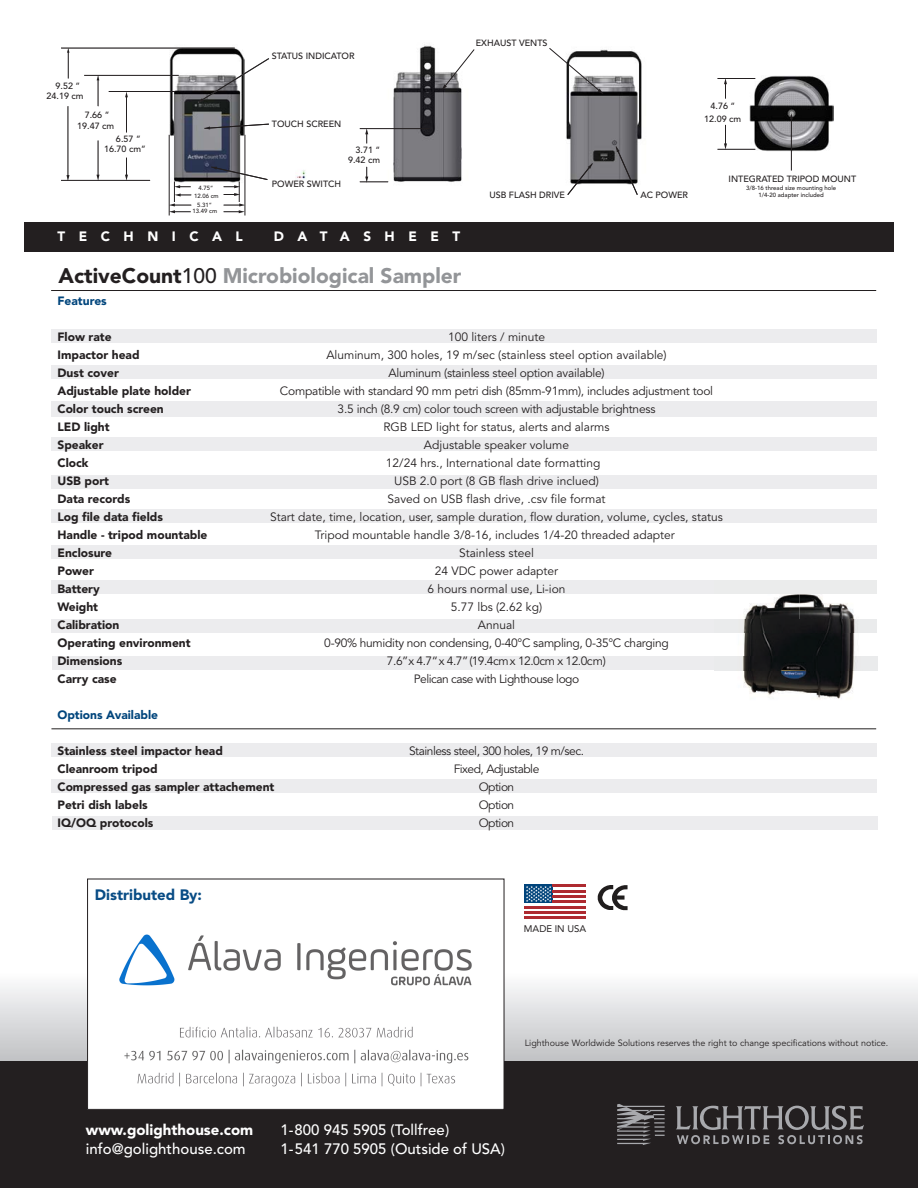
<style>
.page{position:relative;width:918px;height:1188px;background:#fff}
.page>*{position:absolute;margin:0;border:0;box-sizing:border-box;transform-origin:0 0}
.t1{font:900 21px "Avenir";color:#939598}
.t2{font:500 15px/19.5px "Avenir";color:#fff}
.t3{font:900 15px "Avenir";color:#fff}
.t4{font:900 15px "Avenir";color:#084c85}
.t5{font:900 13.5px "Avenir";letter-spacing:1em;color:#fff}
.t6{font:12px/18px "Avenir";color:#231f20;text-align:center}
.t7{font:900 12px/18px "Avenir";color:#231f20}
.t8{font:12px/18px "Avenir";letter-spacing:-.04em;color:#231f20;text-align:center}
.t9{font:900 12px "Avenir";color:#00457c}
.t10{font:9.6px "Avenir";color:#231f20}
.t11{font:500 9px/12.5px "Avenir";color:#231f20;text-align:center}
.t12{font:9px "Avenir";color:#231f20}
.t13{font:500 6px/7.2px "Avenir";color:#231f20;text-align:center}
.s1{color:#231f20}
.s2{font-weight:500;color:#231f20}
</style>
<div class="page">
<div style="left:53px;top:816px;width:825px;height:14px;background:#ececee"></div>
<div style="left:51px;top:475px;width:825px;height:14px;background:#ececee"></div>
<img style="left:566px;top:49px;width:168px;height:135px">
<img style="left:297px;top:44px;width:165px;height:139px">
<div style="left:0;top:972px;width:918px;height:95px;background:linear-gradient(to bottom,#fdfdfe,#bcbdc0)"></div>
<svg style="left:598px;top:885px;width:30px;height:25px"></svg>
<svg style="left:525px;top:885px;width:28px;height:18px"></svg>
<svg style="left:526px;top:886px;width:25px;height:16px"></svg>
<hr style="left:553px;top:885px;width:33px;height:2px;background:#ae2a30">
<hr style="left:553px;top:890px;width:33px;height:3px;background:#ae2a30">
<hr style="left:553px;top:895px;width:33px;height:3px;background:#ae2a30">
<hr style="left:553px;top:901px;width:33px;height:2px;background:#ae2a30">
<hr style="left:524px;top:906px;width:62px;height:3px;background:#ae2a30">
<hr style="left:524px;top:911px;width:62px;height:3px;background:#ae2a30">
<hr style="left:524px;top:917px;width:62px;height:2px;background:#ae2a30">
<div style="left:0;top:1062px;width:918px;height:126px;background:#231f20"></div>
<svg style="left:676px;top:1105px;width:188px;height:39px"></svg>
<svg style="left:617px;top:1104px;width:48px;height:41px"></svg>
<div style="left:25px;top:222px;width:869px;height:29px;background:#231f20"></div>
<div style="left:51px;top:329px;width:825px;height:14px;background:#ececee"></div>
<div style="left:51px;top:780px;width:825px;height:13px;background:#ececee"></div>
<div style="left:51px;top:744px;width:825px;height:13px;background:#ececee"></div>
<div style="left:51px;top:366px;width:825px;height:13px;background:#ececee"></div>
<div style="left:51px;top:402px;width:825px;height:15px;background:#ececee"></div>
<div style="left:51px;top:438px;width:825px;height:13px;background:#ececee"></div>
<div style="left:51px;top:510px;width:825px;height:13px;background:#ececee"></div>
<div style="left:51px;top:546px;width:825px;height:13px;background:#ececee"></div>
<div style="left:51px;top:619px;width:825px;height:14px;background:#ececee"></div>
<div style="left:51px;top:580px;width:825px;height:14px;background:#ececee"></div>
<div style="left:53px;top:657px;width:825px;height:13px;background:#ececee"></div>
<hr style="left:51px;top:290px;width:825px;height:1px;background:#231f20">
<hr style="left:51px;top:728px;width:825px;height:1px;background:#231f20">
<div style="left:88px;top:879px;width:416px;height:230px;background:#fff"></div>
<div style="left:87px;top:879px;width:417px;height:231px;border:1px solid #231f20"></div>
<img style="left:169px;top:48px;width:76px;height:134px">
<img style="left:749px;top:76px;width:84px;height:76px">
<hr style="left:61px;top:180px;width:89px;height:1px;background:#231f20">
<hr style="left:61px;top:47px;width:174px;height:2px;background:#231f20">
<hr style="left:109px;top:91px;width:66px;height:1px;background:#231f20">
<svg style="left:67px;top:48px;width:2px;height:30px"></svg>
<hr style="left:84px;top:75px;width:95px;height:1px;background:#231f20">
<hr style="left:68px;top:106px;width:1px;height:70px;background:#231f20">
<svg style="left:66px;top:175px;width:4px;height:6px"></svg>
<svg style="left:97px;top:75px;width:2px;height:31px"></svg>
<hr style="left:98px;top:141px;width:1px;height:35px;background:#231f20">
<svg style="left:96px;top:175px;width:4px;height:5px"></svg>
<svg style="left:125px;top:158px;width:3px;height:22px"></svg>
<hr style="left:126px;top:96px;width:1px;height:36px;background:#231f20">
<hr style="left:360px;top:128px;width:70px;height:1px;background:#231f20">
<svg style="left:360px;top:167px;width:28px;height:16px"></svg>
<svg style="left:365px;top:129px;width:3px;height:14px"></svg>
<svg style="left:204px;top:123px;width:65px;height:7px"></svg>
<svg style="left:198px;top:58px;width:71px;height:45px"></svg>
<svg style="left:567px;top:163px;width:25px;height:32px"></svg>
<svg style="left:616px;top:147px;width:22px;height:48px"></svg>
<hr style="left:791px;top:118px;width:1px;height:53px;background:#231f20">
<svg style="left:790px;top:114px;width:3px;height:5px"></svg>
<hr style="left:169px;top:135px;width:1px;height:80px;background:#231f20">
<hr style="left:245px;top:135px;width:1px;height:80px;background:#231f20">
<svg style="left:211px;top:167px;width:57px;height:46px"></svg>
<svg style="left:169px;top:181px;width:22px;height:32px"></svg>
<hr style="left:718px;top:149px;width:37px;height:1px;background:#231f20">
<hr style="left:718px;top:78px;width:37px;height:1px;background:#231f20">
<svg style="left:724px;top:79px;width:3px;height:20px"></svg>
<svg style="left:724px;top:125px;width:3px;height:24px"></svg>
<svg style="left:442px;top:49px;width:33px;height:41px"></svg>
<svg style="left:549px;top:48px;width:55px;height:46px"></svg>
<img style="left:744px;top:594px;width:98px;height:25px">
<img style="left:842px;top:580px;width:36px;height:115px">
<img style="left:714px;top:633px;width:128px;height:24px">
<img style="left:714px;top:670px;width:128px;height:29px">
<img style="left:743px;top:619px;width:133px;height:14px">
<img style="left:842px;top:580px;width:34px;height:14px">
<img style="left:743px;top:657px;width:135px;height:13px">
<img style="left:119px;top:934px;width:353px;height:153px">
<p class="t11" style="left:56px;top:80px;width:26px">9.52 ”</p>
<p class="t11" style="left:46px;top:90px;width:39px">24.19 cm</p>
<p class="t11" style="left:77px;top:120px;width:39px">19.47 cm</p>
<p class="t11" style="left:104px;top:143px;width:43px">16.70 cm”</p>
<p class="t11" style="left:85px;top:109px;width:26px">7.66 ”</p>
<p class="t11" style="left:116px;top:133px;width:26px">6.57 ”</p>
<p class="t13" style="left:198px;top:185px;width:16px">4.75“</p>
<p class="t13" style="left:194px;top:193px;width:26px">12.06 cm</p>
<p class="t13" style="left:192px;top:208px;width:26px">13.49 cm</p>
<p class="t13" style="left:197px;top:201px;width:16px">5.31“</p>
<p class="t11" style="left:272px;top:49px;width:84px">STATUS INDICATOR</p>
<p class="t11" style="left:272px;top:118px;width:71px">TOUCH SCREEN</p>
<p class="t11" style="left:356px;top:144px;width:26px">3.71 “</p>
<p class="t11" style="left:272px;top:178px;width:71px">POWER SWITCH</p>
<p class="t11" style="left:348px;top:154px;width:34px">9.42 cm</p>
<p class="t5" style="left:58px;top:228px;width:187px">TECHNICAL</p>
<p class="t5" style="left:274px;top:228px;width:188px">DATASHEET</p>
<h1 class="t1" style="left:59px;top:263px;width:404px"><span class="s1">ActiveCount</span><span class="s2">100</span> Microbiological Sampler</h1>
<p class="t11" style="left:476px;top:37px;width:73px">EXHAUST VENTS</p>
<p class="t11" style="left:489px;top:189px;width:77px">USB FLASH DRIVE</p>
<p class="t11" style="left:640px;top:189px;width:49px">AC POWER</p>
<p class="t11" style="left:704px;top:100px;width:39px">4.76 “<br>12.09 cm</p>
<p class="t11" style="left:729px;top:172px;width:129px">INTEGRATED TRIPOD MOUNT</p>
<p class="t13" style="left:746px;top:185px;width:91px">3/8-16 thread size mounting hole<br>1/4-20 adapter included</p>
<p class="t9" style="left:57px;top:293px;width:51px">Features</p>
<p class="t7" style="left:57px;top:328px;width:151px">Flow rate<br>Impactor head<br>Dust cover<br>Adjustable plate holder<br>Color touch screen<br>LED light<br>Speaker<br>Clock<br>USB port<br>Data records<br>Log file data fields<br>Handle - tripod mountable<br>Enclosure<br>Power<br>Battery<br>Weight<br>Calibration<br>Operating environment<br>Dimensions<br>Carry case</p>
<p class="t9" style="left:57px;top:707px;width:102px">Options Available</p>
<p class="t7" style="left:57px;top:742px;width:219px">Stainless steel impactor head<br>Cleanroom tripod<br>Compressed gas sampler attachement<br>Petri dish labels<br>IQ/OQ protocols</p>
<p class="t6" style="left:270px;top:328px;width:455px">100 liters / minute<br>Aluminum, 300 holes, 19 m/sec (stainless steel option available)<br>Aluminum (stainless steel option available)<br>Compatible with standard 90 mm petri dish (85mm-91mm), includes adjustment tool<br>3.5 inch (8.9 cm) color touch screen with adjustable brightness<br>RGB LED light for status, alerts and alarms<br>Adjustable speaker volume<br>12/24 hrs., International date formatting<br>USB 2.0 port (8 GB flash drive inclued)<br>Saved on USB flash drive, .csv file format<br>Start date, time, location, user, sample duration, flow duration, volume, cycles, status Tripod mountable handle 3/8-16, includes 1/4-20 threaded adapter<br>Stainless steel<br>24 VDC power adapter<br>6 hours normal use, Li-ion<br>5.77 lbs (2.62 kg)<br>Annual<br>0-90% humidity non condensing, 0-40°C sampling, 0-35°C charging<br>7.6” x 4.7“ x 4.7” (19.4cmx 12.0cm x 12.0cm)<br>Pelican case with Lighthouse logo</p>
<p class="t8" style="left:409px;top:742px;width:176px">Stainless steel, 300 holes, 19 m/sec.<br>Fixed, Adjustable<br>Option<br>Option<br>Option</p>
<p class="t4" style="left:95px;top:885px;width:109px">Distributed By:</p>
<p class="t10" style="left:524px;top:923px;width:64px">MADE IN USA</p>
<p class="t12" style="left:525px;top:1038px;width:365px">Lighthouse Worldwide Solutions reserves the right to change specifications without notice.</p>
<p class="t3" style="left:86px;top:1121px;width:169px">www.golighthouse.com</p>
<p class="t2" style="left:86px;top:1140px;width:161px">info@golighthouse.com</p>
<p class="t2" style="left:280px;top:1120px;width:226px">1-800 945 5905 (Tollfree)<br>1-541 770 5905 (Outside of USA)</p>
</div>
